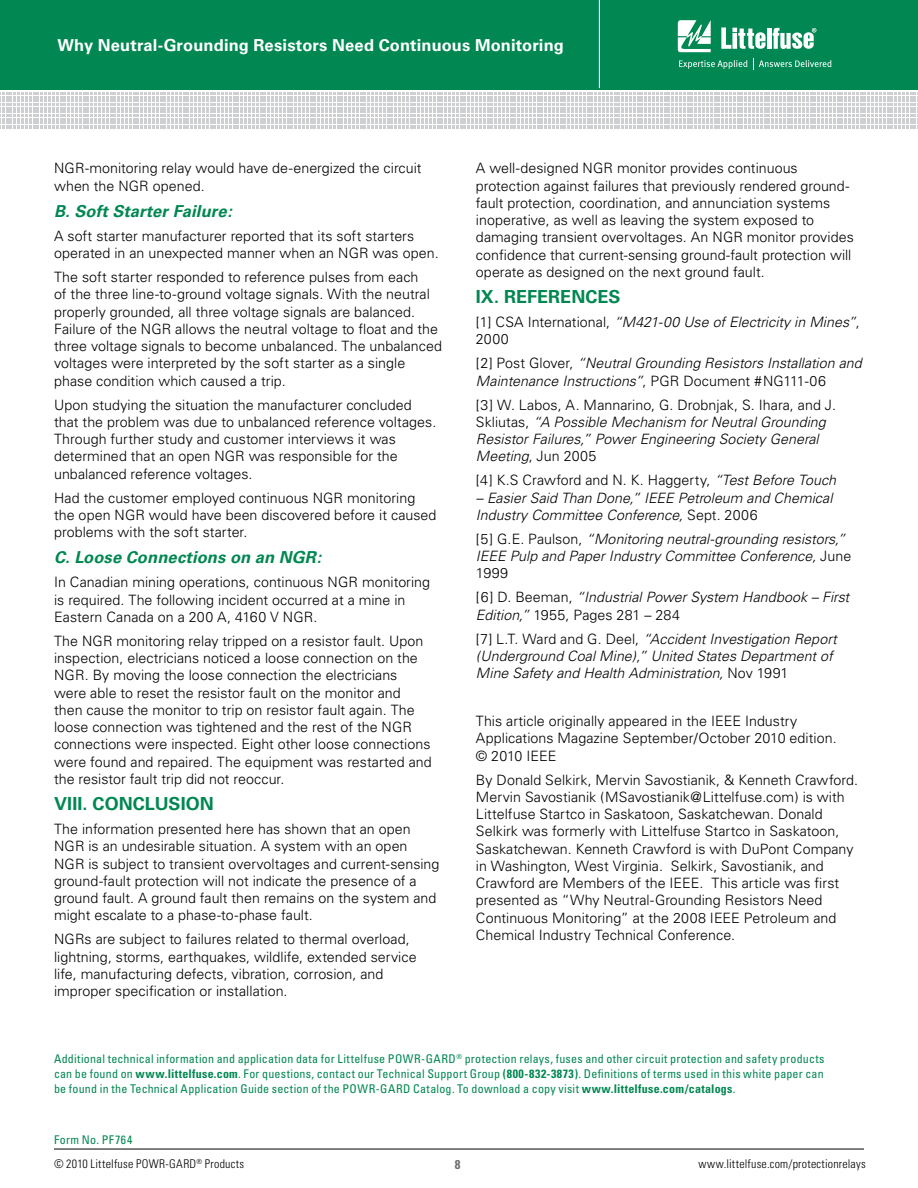
<style>
.page{position:relative;width:918px;height:1188px;background:#fff}
.page>*{position:absolute;margin:0;border:0;box-sizing:border-box;transform-origin:0 0}
.t1{font:700 18px "Univers";letter-spacing:.005em;color:#008752}
.t2{font:700 16.5px "Univers";letter-spacing:.01em;color:#fff}
.t3{font:italic 700 16.5px "Univers";letter-spacing:.01em;color:#008752}
.t4{font:300 14.25px/17.2px "Univers";color:#000}
.t5{font:italic 300 14.25px/17.2px "Univers";letter-spacing:.005em;color:#000}
.t6{font:700 condensed 12.75px "Univers";color:#6d6e71}
.t7{font:condensed 12px/15px "Univers";letter-spacing:.02em;color:#008752;text-align:justify}
.t8{font:300 condensed 12px "Univers LT Std";letter-spacing:.02em;color:#000}
.t9{font:condensed 12px "Univers";letter-spacing:.04em;color:#008752}
.s1{font-style:normal}
.s2{font-style:italic}
.s3{font-weight:700}
</style>
<div class="page">
<div style="left:0;top:0;width:918px;height:89px;background:#008752"></div>
<hr style="left:599px;top:0;width:1px;height:88px;background:#fff">
<hr style="left:54px;top:1149px;width:810px;height:1px;background:#000">
<svg style="left:678px;top:20px;width:33px;height:32px"></svg>
<hr style="left:767px;top:28px;width:4px;height:21px;background:#fff">
<svg style="left:773px;top:28px;width:43px;height:21px"></svg>
<svg style="left:721px;top:27px;width:45px;height:22px"></svg>
<svg style="left:679px;top:60px;width:68px;height:9px"></svg>
<svg style="left:753px;top:58px;width:78px;height:12px"></svg>
<svg style="left:0;top:92px;width:918px;height:35px"></svg>
<svg style="left:54px;top:1148px;width:773px;height:2px;background:#7f7f7f"></svg>
<p class="t2" style="left:58px;top:35px;width:508px">Why Neutral-Grounding Resistors Need Continuous Monitoring</p>
<p class="t4" style="left:54px;top:160px;width:369px">NGR-monitoring relay would have de-energized the circuit when the NGR opened.</p>
<p class="t3" style="left:54px;top:201px;width:179px">B. Soft Starter Failure:</p>
<p class="t4" style="left:54px;top:227px;width:386px">A soft starter manufacturer reported that its soft starters operated in an unexpected manner when an NGR was open.</p>
<p class="t4" style="left:54px;top:268px;width:390px">The soft starter responded to reference pulses from each<br>of the three line-to-ground voltage signals. With the neutral properly grounded, all three voltage signals are balanced.<br>Failure of the NGR allows the neutral voltage to float and the three voltage signals to become unbalanced. The unbalanced voltages were interpreted by the soft starter as a single phase condition which caused a trip.</p>
<p class="t4" style="left:54px;top:396px;width:384px">Upon studying the situation the manufacturer concluded that the problem was due to unbalanced reference voltages.<br>Through further study and customer interviews it was determined that an open NGR was responsible for the unbalanced reference voltages.</p>
<p class="t4" style="left:54px;top:489px;width:384px">Had the customer employed continuous NGR monitoring the open NGR would have been discovered before it caused problems with the soft starter.</p>
<p class="t3" style="left:54px;top:548px;width:269px">C. Loose Connections on an NGR:</p>
<p class="t4" style="left:54px;top:574px;width:378px">In Canadian mining operations, continuous NGR monitoring is required. The following incident occurred at a mine in<br>Eastern Canada on a 200 A, 4160 V NGR.</p>
<p class="t4" style="left:54px;top:632px;width:379px">The NGR monitoring relay tripped on a resistor fault. Upon inspection, electricians noticed a loose connection on the NGR. By moving the loose connection the electricians were able to reset the resistor fault on the monitor and then cause the monitor to trip on resistor fault again. The loose connection was tightened and the rest of the NGR connections were inspected. Eight other loose connections were found and repaired. The equipment was restarted and the resistor fault trip did not reoccur.</p>
<p class="t1" style="left:54px;top:793px;width:161px">VIII. CONCLUSION</p>
<p class="t4" style="left:54px;top:820px;width:387px">The information presented here has shown that an open NGR is an undesirable situation. A system with an open NGR is subject to transient overvoltages and current-sensing ground-fault protection will not indicate the presence of a ground fault. A ground fault then remains on the system and might escalate to a phase-to-phase fault.</p>
<p class="t4" style="left:54px;top:931px;width:364px">NGRs are subject to failures related to thermal overload, lightning, storms, earthquakes, wildlife, extended service life, manufacturing defects, vibration, corrosion, and improper specification or installation.</p>
<p class="t4" style="left:476px;top:160px;width:379px">A well-designed NGR monitor provides continuous protection against failures that previously rendered ground&shy;fault protection, coordination, and annunciation systems inoperative, as well as leaving the system exposed to damaging transient overvoltages. An NGR monitor provides confidence that current-sensing ground-fault protection will operate as designed on the next ground fault.</p>
<p class="t1" style="left:476px;top:286px;width:146px">IX. REFERENCES</p>
<p class="t5" style="left:476px;top:313px;width:385px"><span class="s1">[1] CSA International,</span> “M421-00 Use of Electricity in Mines”<span class="s1">,<br>2000</span></p>
<p class="t5" style="left:476px;top:355px;width:387px"><span class="s1">[2] Post Glover,</span> “Neutral Grounding Resistors Installation and<br>Maintenance Instructions”<span class="s1">, PGR Document #NG111-06</span></p>
<p class="t5" style="left:476px;top:396px;width:362px"><span class="s1">[3] W. Labos, A. Mannarino, G. Drobnjak, S. Ihara, and J.<br>Skliutas,</span> “A Possible Mechanism for Neutral Grounding Resistor Failures,” Power Engineering Society General Meeting<span class="s1">, Jun 2005</span></p>
<p class="t4" style="left:476px;top:472px;width:362px">[4] K.S Crawford and N. K. Haggerty, <span class="s2">“Test Before Touch</span></p>
<p class="t5" style="left:476px;top:489px;width:358px">– Easier Said Than Done,” IEEE Petroleum and Chemical<br>Industry Committee Conference, <span class="s1">Sept. 2006</span></p>
<p class="t5" style="left:476px;top:530px;width:377px"><span class="s1">[5] G.E. Paulson,</span> “Monitoring neutral-grounding resistors,”<br>IEEE Pulp and Paper Industry Committee Conference, <span class="s1">June<br>1999</span></p>
<p class="t5" style="left:476px;top:589px;width:375px"><span class="s1">[6] D. Beeman,</span> “Industrial Power System Handbook – First<br>Edition,” <span class="s1">1955, Pages 281 – 284</span></p>
<p class="t5" style="left:476px;top:630px;width:363px"><span class="s1">[7] L.T. Ward and G. Deel,</span> “Accident Investigation Report (Underground Coal Mine),” United States Department of<br>Mine Safety and Health Administration, <span class="s1">Nov 1991</span></p>
<p class="t4" style="left:476px;top:712px;width:362px">This article originally appeared in the IEEE Industry<br>Applications Magazine September/October 2010 edition. © 2010 IEEE</p>
<p class="t4" style="left:476px;top:771px;width:384px">By Donald Selkirk, Mervin Savostianik, &amp; Kenneth Crawford.<br>Mervin Savostianik (MSavostianik@Littelfuse.com) is with Littelfuse Startco in Saskatoon, Saskatchewan. Donald Selkirk was formerly with Littelfuse Startco in Saskatoon, Saskatchewan. Kenneth Crawford is with DuPont Company in Washington, West Virginia. Selkirk, Savostianik, and Crawford are Members of the IEEE. This article was first presented as “Why Neutral-Grounding Resistors Need Continuous Monitoring” at the 2008 IEEE Petroleum and Chemical Industry Technical Conference.</p>
<p class="t7" style="left:54px;top:1051px;width:772px">Additional technical information and application data for Littelfuse POWR-GARD<sup>®</sup> protection relays, fuses and other circuit protection and safety products can be found on <span class="s3">www.littelfuse.com</span>. For questions, contact our Technical Support Group <span class="s3">(800-832-3873)</span>. Definitions of terms used in this white paper can be found in the Technical Application Guide section of the POWR-GARD Catalog. To download a copy visit <span class="s3">www.littelfuse.com/catalogs</span>.</p>
<p class="t9" style="left:54px;top:1132px;width:80px">Form No. PF764</p>
<p class="t8" style="left:54px;top:1157px;width:192px">© 2010 Littelfuse POWR-GARD<sup>®</sup> Products</p>
<p class="t8" style="left:699px;top:1157px;width:169px">www.littelfuse.com/protectionrelays</p>
<p class="t6" style="left:455px;top:1156px;width:7px">8</p>
</div>
